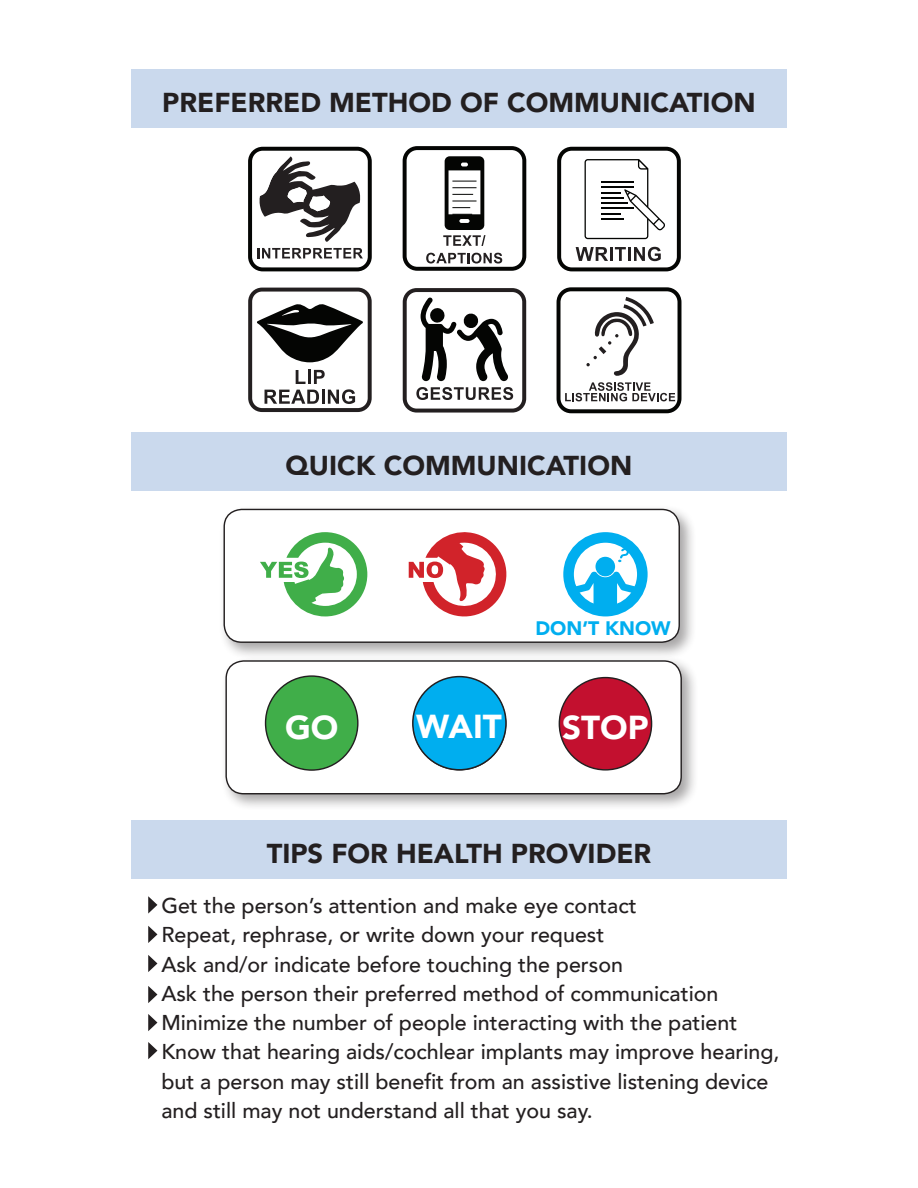
<style>
.page{position:relative;width:918px;height:1188px;background:#fff}
.page>*{position:absolute;margin:0;border:0;box-sizing:border-box;transform-origin:0 0}
.t1{font:900 33.15px "Avenir";color:#fff}
.t2{font:900 27.3px "Avenir";color:#231f20}
.t3{font:500 21.45px/29.2px "Avenir";color:#231f20}
.t4{font:900 19.5px "Avenir";color:#00aeef}
</style>
<div class="page">
<div style="left:557px;top:287px;width:124px;height:126px;border:4px solid #040503;border-radius:13px"></div>
<svg style="left:586px;top:297px;width:68px;height:79px"></svg>
<svg style="left:565px;top:382px;width:110px;height:19px"></svg>
<div style="left:248px;top:288px;width:124px;height:124px;border:4px solid #231f20;border-radius:12px"></div>
<svg style="left:257px;top:304px;width:106px;height:58px"></svg>
<svg style="left:265px;top:370px;width:90px;height:34px"></svg>
<div style="left:403px;top:288px;width:123px;height:125px;border:4px solid #231f20;border-radius:12px"></div>
<svg style="left:416px;top:387px;width:97px;height:13px"></svg>
<div style="left:557px;top:147px;width:124px;height:124px;border:4px solid #040503;border-radius:13px"></div>
<svg style="left:585px;top:159px;width:80px;height:80px"></svg>
<svg style="left:576px;top:247px;width:32px;height:14px"></svg>
<hr style="left:610px;top:247px;width:3px;height:14px;background:#231f20">
<svg style="left:615px;top:247px;width:11px;height:14px"></svg>
<hr style="left:628px;top:247px;width:3px;height:14px;background:#231f20">
<svg style="left:634px;top:247px;width:27px;height:14px"></svg>
<div style="left:248px;top:147px;width:124px;height:124px;border:4px solid #040503;border-radius:13px"></div>
<svg style="left:260px;top:157px;width:100px;height:85px"></svg>
<svg style="left:258px;top:248px;width:105px;height:10px"></svg>
<div style="left:403px;top:146px;width:123px;height:125px;border:4px solid #040503;border-radius:13px"></div>
<svg style="left:426px;top:253px;width:76px;height:11px"></svg>
<svg style="left:443px;top:156px;width:43px;height:90px"></svg>
<svg style="left:421px;top:297px;width:87px;height:84px"></svg>
<div style="left:219px;top:504px;width:478px;height:156px;background:#231f20;opacity:.4"></div>
<div style="left:224px;top:509px;width:455px;height:133px;background:#fff;border-radius:18px"></div>
<div style="left:224px;top:509px;width:456px;height:134px;border:1px solid #231f20;border-radius:18px"></div>
<svg style="left:260px;top:532px;width:107px;height:84px"></svg>
<svg style="left:409px;top:532px;width:98px;height:85px"></svg>
<div style="left:596px;top:557px;width:19px;height:19px;background:#00aeef;border-radius:50%"></div>
<svg style="left:618px;top:548px;width:11px;height:14px"></svg>
<svg style="left:572px;top:571px;width:67px;height:40px"></svg>
<div style="left:563px;top:532px;width:85px;height:84px;border:11px solid #00aeef;border-radius:50%"></div>
<div style="left:221px;top:656px;width:477px;height:155px;background:#231f20;opacity:.4"></div>
<div style="left:226px;top:661px;width:455px;height:133px;background:#fff;border-radius:18px"></div>
<div style="left:225px;top:660px;width:457px;height:134px;border:1px solid #231f20;border-radius:18px"></div>
<div style="left:266px;top:676px;width:92px;height:94px;background:#40ae49;border-radius:50%"></div>
<div style="left:559px;top:678px;width:93px;height:92px;background:#c3102f;border-radius:50%"></div>
<div style="left:131px;top:69px;width:656px;height:59px;background:#cad9ed"></div>
<div style="left:131px;top:432px;width:656px;height:59px;background:#cad9ed"></div>
<div style="left:131px;top:820px;width:656px;height:59px;background:#cad9ed"></div>
<svg style="left:148px;top:896px;width:9px;height:18px"></svg>
<svg style="left:148px;top:926px;width:9px;height:17px"></svg>
<svg style="left:148px;top:955px;width:9px;height:17px"></svg>
<svg style="left:148px;top:986px;width:9px;height:17px"></svg>
<svg style="left:148px;top:1014px;width:9px;height:17px"></svg>
<svg style="left:148px;top:1042px;width:9px;height:17px"></svg>
<div style="left:413px;top:677px;width:93px;height:93px;background:#00aeef;border-radius:50%"></div>
<div style="left:412px;top:676px;width:95px;height:95px;border:2px solid #231f20;border-radius:50%"></div>
<p class="t2" style="left:162px;top:80px;width:595px">PREFERRED METHOD OF COMMUNICATION</p>
<p class="t2" style="left:286px;top:442px;width:348px">QUICK COMMUNICATION</p>
<p class="t4" style="left:535px;top:612px;width:137px">DON’T KNOW</p>
<p class="t1" style="left:285px;top:699px;width:55px">GO</p>
<p class="t1" style="left:562px;top:699px;width:88px">STOP</p>
<p class="t1" style="left:416px;top:699px;width:87px">WAIT</p>
<p class="t2" style="left:267px;top:830px;width:386px">TIPS FOR HEALTH PROVIDER</p>
<p class="t3" style="left:161px;top:890px;width:477px">Get the person’s attention and make eye contact</p>
<p class="t3" style="left:161px;top:919px;width:445px">Repeat, rephrase, or write down your request</p>
<p class="t3" style="left:161px;top:948px;width:463px">Ask and/or indicate before touching the person</p>
<p class="t3" style="left:161px;top:978px;width:559px">Ask the person their preferred method of communication</p>
<p class="t3" style="left:161px;top:1007px;width:578px">Minimize the number of people interacting with the patient</p>
<p class="t3" style="left:161px;top:1036px;width:620px">Know that hearing aids/cochlear implants may improve hearing, but a person may still benefit from an assistive listening device and still may not understand all that you say.</p>
</div>
